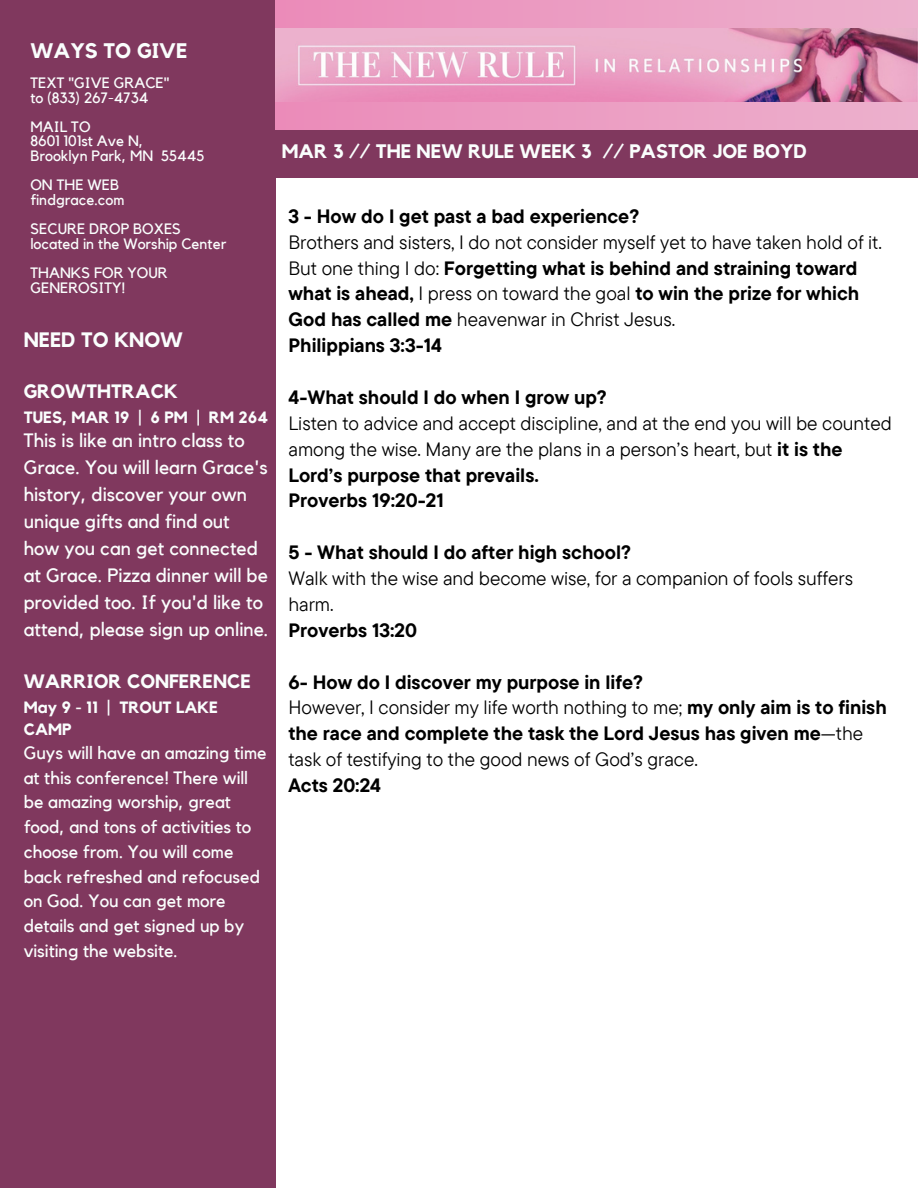
<style>
.page{position:relative;width:918px;height:1188px;background:#fff}
.page>*{position:absolute;margin:0;border:0;box-sizing:border-box;transform-origin:0 0}
.t1{font:700 21px "Kollektif";color:#fafefd}
.t2{font:700 20.85px "Kollektif";color:#fafefd}
.t3{font:700 19.5px "Kollektif";color:#fafefd}
.t4{font:19.35px/27px "Kollektif";color:#fafefd}
.t5{font:700 19.35px "Kollektif";color:#fafefd}
.t6{font:700 19.2px/25.8px "TT Commons Pro";color:#000}
.t7{font:19.2px/25.8px "TT Commons Pro";color:#000}
.t8{font:17.85px/24.8px "Kollektif";color:#fafefd}
.t9{font:700 16.35px/22.5px "Kollektif";color:#fafefd}
.t10{font:15px/14.7px "Kollektif";color:#fafefd}
.s1{font-weight:400}
.s2{font-weight:700}
</style>
<div class="page">
<div style="left:0;top:0;width:275px;height:1188px;background:#80385e"></div>
<div style="left:275px;top:130px;width:643px;height:47px;background:#80385e"></div>
<div style="left:275px;top:0;width:643px;height:130px;background:linear-gradient(to right,#eb8bb9,#ecb1cd)"></div>
<img style="left:275px;top:28px;width:643px;height:73px">
<p class="t1" style="left:30px;top:41px;width:158px">WAYS TO GIVE</p>
<p class="t10" style="left:30px;top:76px;width:141px">TEXT "GIVE GRACE"</p>
<p class="t10" style="left:30px;top:91px;width:119px">to (833) 267-4734</p>
<p class="t10" style="left:30px;top:120px;width:62px">MAIL TO</p>
<h4 class="t10" style="left:30px;top:135px;width:114px">8601 101st Ave N,</h4>
<h1 class="t10" style="left:30px;top:149px;width:176px">Brooklyn Park, MN 55445</h1>
<h2 class="t10" style="left:30px;top:178px;width:90px">ON THE WEB</h2>
<h3 class="t10" style="left:30px;top:193px;width:96px">findgrace.com</h3>
<p class="t10" style="left:30px;top:222px;width:152px">SECURE DROP BOXES</p>
<h1 class="t10" style="left:30px;top:237px;width:197px">located in the Worship Center</h1>
<h2 class="t10" style="left:30px;top:266px;width:139px">THANKS FOR YOUR<br>GENEROSITY!</h2>
<h2 class="t2" style="left:24px;top:330px;width:161px">NEED TO KNOW</h2>
<h2 class="t5" style="left:24px;top:382px;width:156px">GROWTHTRACK</h2>
<h2 class="t9" style="left:24px;top:406px;width:246px">TUES, MAR 19 | 6 PM | RM 264</h2>
<h2 class="t4" style="left:24px;top:428px;width:246px">This is like an intro class to<br>Grace. You will learn Grace's history, discover your own unique gifts and find out how you can get connected at Grace. Pizza dinner will be provided too. If you'd like to attend, please sign up online.</h2>
<h2 class="t5" style="left:24px;top:672px;width:229px">WARRIOR CONFERENCE</h2>
<h2 class="t9" style="left:24px;top:697px;width:196px">May 9 - 11 | TROUT LAKE<br>CAMP</h2>
<h2 class="t8" style="left:24px;top:741px;width:244px">Guys will have an amazing time at this conference! There will be amazing worship, great food, and tons of activities to choose from. You will come back refreshed and refocused on God. You can get more details and get signed up by visiting the website.</h2>
<p class="t3" style="left:282px;top:142px;width:527px">MAR 3 // THE NEW RULE WEEK 3 // PASTOR JOE BOYD</p>
<h1 class="t6" style="left:288px;top:203px;width:595px">3 - How do I get past a bad experience?<br><span class="s1">Brothers and sisters, I do not consider myself yet to have taken hold of it.<br>But one thing I do:</span> Forgetting what is behind and straining toward what is ahead, <span class="s1">I press on toward the goal</span> to win the prize for which God has called me <span class="s1">heavenwar in Christ Jesus.<br></span>Philippians 3:3-14</h1>
<p class="t7" style="left:288px;top:384px;width:605px"><span class="s2">4-What should I do when I grow up?<br></span>Listen to advice and accept discipline, and at the end you will be counted among the wise. Many are the plans in a person’s heart, but <span class="s2">it is the Lord’s purpose that prevails.<br>Proverbs 19:20-21</span></p>
<p class="t7" style="left:288px;top:539px;width:566px"><span class="s2">5 - What should I do after high school?<br></span>Walk with the wise and become wise, for a companion of fools suffers harm.<br><span class="s2">Proverbs 13:20</span></p>
<p class="t6" style="left:288px;top:668px;width:600px">6- How do I discover my purpose in life?<br><span class="s1">However, I consider my life worth nothing to me;</span> my only aim is to finish the race and complete the task the Lord Jesus has given me<span class="s1">—the task of testifying to the good news of God’s grace.<br></span>Acts 20:24</p>
</div>
